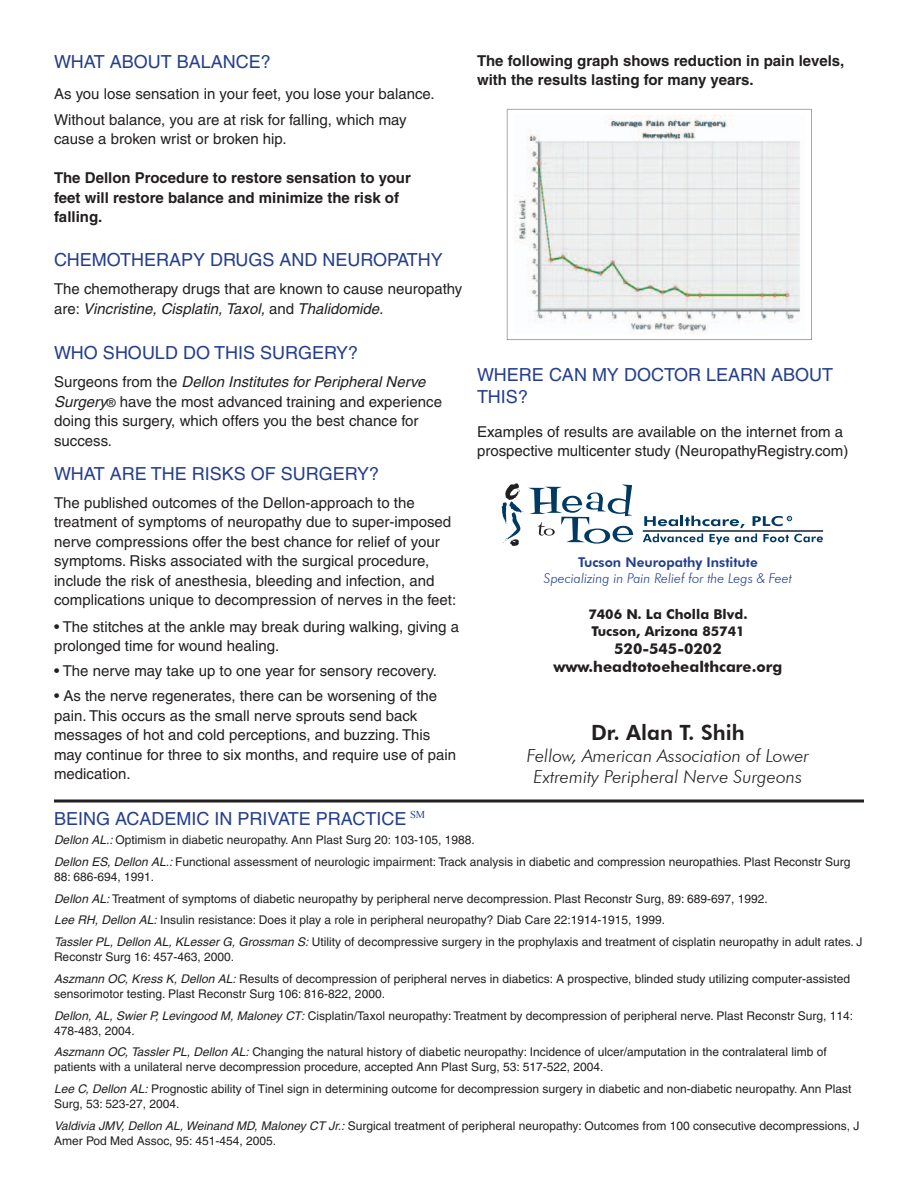
<style>
.page{position:relative;width:918px;height:1188px;background:#fff}
.page>*{position:absolute;margin:0;border:0;box-sizing:border-box;transform-origin:0 0}
.t1{font:800 21px "Futura BT";color:#231f20}
.t2{font:18px/21.6px "Helvetica";color:#253f8e}
.t3{font:italic 300 18px/21.6px "Futura BT";color:#231f20;text-align:center}
.t4{font:15px/19.5px "Helvetica";color:#231f20}
.t5{font:700 15px/19.5px "Helvetica";color:#231f20}
.t6{font:700 15px "Futura BT";color:#231f20}
.t7{font:italic 300 13.5px "Futura BT";color:#253f8e}
.t8{font:700 13.5px "Futura BT";color:#231f20}
.t9{font:800 13.5px "Futura BT";color:#253f8e}
.t10{font:12px/15px "Helvetica";color:#231f20}
.t11{font:10.5px "Times New Roman";color:#253f8e}
.s1{font-style:italic}
.s2{font-size:12px}
</style>
<div class="page">
<hr style="left:54px;top:800px;width:810px;height:2px;background:#231f20">
<img style="left:506px;top:108px;width:306px;height:232px">
<svg style="left:501px;top:483px;width:132px;height:63px"></svg>
<svg style="left:643px;top:534px;width:60px;height:8px"></svg>
<svg style="left:709px;top:534px;width:20px;height:11px"></svg>
<svg style="left:735px;top:534px;width:22px;height:8px"></svg>
<svg style="left:763px;top:534px;width:60px;height:8px"></svg>
<hr style="left:643px;top:530px;width:180px;height:2px;background:#231f20">
<svg style="left:644px;top:516px;width:101px;height:12px"></svg>
<svg style="left:753px;top:516px;width:39px;height:10px"></svg>
<p class="t2" style="left:54px;top:51px;width:218px">what about balance?</p>
<p class="t4" style="left:54px;top:84px;width:382px">As you lose sensation in your feet, you lose your balance.</p>
<p class="t4" style="left:54px;top:110px;width:354px">Without balance, you are at risk for falling, which may cause a broken wrist or broken hip.</p>
<p class="t5" style="left:54px;top:168px;width:358px">The Dellon Procedure to restore sensation to your feet will restore balance and minimize the risk of falling.</p>
<p class="t2" style="left:54px;top:249px;width:390px">chemotherapy drugs and neuropathy</p>
<p class="t4" style="left:54px;top:279px;width:410px">The chemotherapy drugs that are known to cause neuropathy are: <span class="s1">Vincristine, Cisplatin, Taxol,</span> and <span class="s1">Thalidomide.</span></p>
<p class="t2" style="left:54px;top:341px;width:306px">who should do this surg ery?</p>
<p class="t4" style="left:54px;top:372px;width:390px">Surgeons from the <span class="s1">Dellon Institutes for Peripheral Nerve Surgery</span><span class="s2">®</span> have the most advanced training and experience doing this surgery, which offers you the best chance for success.</p>
<p class="t2" style="left:54px;top:462px;width:327px">what are the risks of surg ery?</p>
<p class="t4" style="left:54px;top:493px;width:404px">The published outcomes of the Dellon-approach to the treatment of symptoms of neuropathy due to super-imposed nerve compressions offer the best chance for relief of your symptoms. Risks associated with the surgical procedure, include the risk of anesthesia, bleeding and infection, and complications unique to decompression of nerves in the feet:</p>
<p class="t4" style="left:54px;top:617px;width:407px">• The stitches at the ankle may break during walking, giving a prolonged time for wound healing.</p>
<p class="t4" style="left:54px;top:661px;width:384px">• The nerve may take up to one year for sensory recovery.</p>
<p class="t4" style="left:54px;top:686px;width:404px">• As the nerve regenerates, there can be worsening of the pain. This occurs as the small nerve sprouts send back messages of hot and cold perceptions, and buzzing. This may continue for three to six months, and require use of pain medication.</p>
<p class="t5" style="left:477px;top:50px;width:369px">The following graph shows reduction in pain levels, with the results lasting for many years.</p>
<p class="t2" style="left:477px;top:364px;width:358px">where can my doctor learn about this?</p>
<p class="t4" style="left:477px;top:422px;width:373px">Examples of results are available on the internet from a prospective multicenter study (NeuropathyRegistry.com)</p>
<p class="t9" style="left:578px;top:554px;width:181px">Tucson Neuropathy Institute</p>
<p class="t7" style="left:544px;top:570px;width:250px">Specializing in Pain Relief for the Legs &amp; Feet</p>
<p class="t8" style="left:588px;top:606px;width:161px">7406 N. La Cholla Blvd.</p>
<p class="t8" style="left:591px;top:623px;width:155px">Tucson, Arizona 85741</p>
<p class="t6" style="left:614px;top:639px;width:109px">520-545-0202</p>
<p class="t6" style="left:554px;top:657px;width:230px">www.headtotoehealthcare.org</p>
<p class="t1" style="left:591px;top:720px;width:155px">Dr. Alan T. Shih</p>
<p class="t3" style="left:527px;top:744px;width:284px">Fellow, American Association of Lower<br>Extremity Peripheral Nerve Surgeons</p>
<p class="t2" style="left:54px;top:808px;width:354px">being academic in private practice</p>
<p class="t11" style="left:410px;top:807px;width:17px">SM</p>
<p class="t10" style="left:54px;top:832px;width:422px"><span class="s1">Dellon AL.:</span> Optimism in diabetic neuropathy. Ann Plast Surg 20: 103-105, 1988.</p>
<p class="t10" style="left:54px;top:854px;width:798px"><span class="s1">Dellon ES, Dellon AL.:</span> Functional assessment of neurologic impairment: Track analysis in diabetic and compression neuropathies. Plast Reconstr Surg<br>88: 686-694, 1991.</p>
<p class="t10" style="left:54px;top:891px;width:715px"><span class="s1">Dellon AL:</span> Treatment of symptoms of diabetic neuropathy by peripheral nerve decompression. Plast Reconstr Surg, 89: 689-697, 1992.</p>
<p class="t10" style="left:54px;top:913px;width:613px"><span class="s1">Lee RH, Dellon AL:</span> I nsulin resistance: Does it play a role in peripheral neuropathy? Diab Care 22:1914-1915, 1999.</p>
<p class="t10" style="left:54px;top:934px;width:810px"><span class="s1">Tassler PL, Dellon AL, KLesser G, Grossman S:</span> Utility of decompressive surgery in the prophylaxis and treatment of cisplatin neuropathy in adult rates. J<br>Reconstr Surg 16: 457-463, 2000.</p>
<p class="t10" style="left:54px;top:971px;width:798px"><span class="s1">Aszmann OC, Kress K, Dellon AL:</span> Results of decompression of peripheral nerves in diabetics: A prospective, blinded study utilizing computer-assisted sensorimotor testing. Plast Reconstr Surg 106: 816-822, 2000.</p>
<p class="t10" style="left:54px;top:1008px;width:801px"><span class="s1">Dellon, AL, Swier P, Levingood M, Maloney CT:</span> Cisplatin/Taxol neuropathy: Treatment by decompression of peripheral nerve. Plast Reconstr Surg, 114:<br>478-483, 2004.</p>
<p class="t10" style="left:54px;top:1045px;width:774px"><span class="s1">Aszmann OC, Tassler PL, Dellon AL:</span> Changing the natural history of diabetic neuropathy: I ncidence of ulcer/amputation in the contralateral limb of patients with a unilateral nerve decompression procedure, accepted Ann Plast Surg, 53: 517-522, 2004.</p>
<p class="t10" style="left:54px;top:1081px;width:799px"><span class="s1">Lee C, Dellon AL:</span> Prognostic ability of Tinel sign in determining outcome for decompression surgery in diabetic and non-diabetic neuropathy. Ann Plast<br>Surg, 53: 523-27, 2004.</p>
<p class="t10" style="left:54px;top:1118px;width:807px"><span class="s1">Valdivia JMV, Dellon AL, Weinand MD, Maloney CT Jr.:</span> Surgical treatment of peripheral neuropathy: Outcomes from 100 consecutive decompressions, J<br>Amer Pod Med Assoc, 95: 451-454, 2005.</p>
</div>
